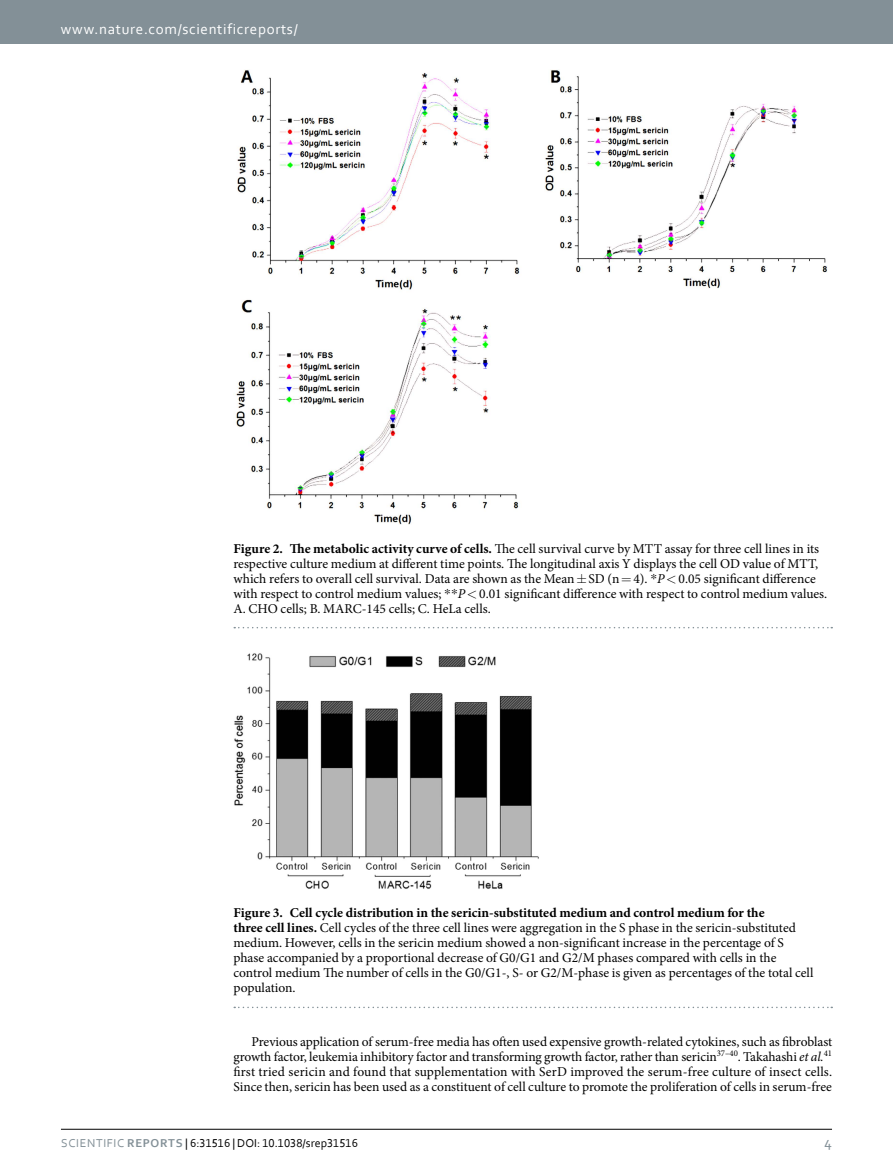
<style>
.page{position:relative;width:893px;height:1174px;background:#fff}
.page>*{position:absolute;margin:0;border:0;box-sizing:border-box;transform-origin:0 0}
.t1{font:15px "Corbel";letter-spacing:.045em;color:#fff}
.t2{font:15px "Corbel";color:#839097}
.t3{font:13.5px/15px "Minion Pro";color:#000}
.t4{font:12px "Corbel";color:#000}
.s1{font-weight:700}
.s2{font-family:"STIX General"}
.s3{font-style:italic}
.s4{color:#839097}
.s5{font-weight:700;color:#839097}
</style>
<div class="page">
<div style="left:0;top:0;width:893px;height:43px;background:#839097"></div>
<hr style="left:61px;top:1129px;width:771px;height:1px;background:#000">
<img style="left:236px;top:70px;width:591px;height:455px">
<svg style="left:234px;top:627px;width:598px;height:1px"></svg>
<img style="left:234px;top:653px;width:305px;height:236px">
<svg style="left:234px;top:1006px;width:598px;height:2px"></svg>
<p class="t1" style="left:61px;top:19px;width:238px">www.nature.com/scientificreports/</p>
<p class="t3" style="left:233px;top:541px;width:595px"><span class="s1">Figure 2. The metabolic activity curve of cells.</span> The cell survival curve by MTT assay for three cell lines in its respective culture medium at different time points. The longitudinal axis Y displays the cell OD value of MTT, which refers to overall cell survival. Data are shown as the Mean SD (n 4). <span class="s2">*</span><span class="s3">P</span> 0.05 significant difference with respect to control medium values; <span class="s2">**</span><span class="s3">P</span> 0.01 significant difference with respect to control medium values.<br>A. CHO cells; B. MARC-145 cells; C. HeLa cells.</p>
<p class="t3" style="left:233px;top:905px;width:581px"><span class="s1">Figure 3. Cell cycle distribution in the sericin-substituted medium and control medium for the<br>three cell lines.</span> Cell cycles of the three cell lines were aggregation in the S phase in the sericin-substituted medium. However, cells in the sericin medium showed a non-significant increase in the percentage of S phase accompanied by a proportional decrease of G0/G1 and G2/M phases compared with cells in the control medium The number of cells in the G0/G1-, S- or G2/M-phase is given as percentages of the total cell population.</p>
<p class="t3" style="left:233px;top:1034px;width:600px;text-align:justify;text-indent:18px">Previous application of serum-free media has often used expensive growth-related cytokines, such as fibroblast growth factor, leukemia inhibitory factor and transforming growth factor, rather than sericin<sup>37–40</sup>. Takahashi <span class="s3">et al.</span><sup>41 </sup>first tried sericin and found that supplementation with SerD improved the serum-free culture of insect cells.<br>Since then, sericin has been used as a constituent of cell culture to promote the proliferation of cells in serum-free</p>
<p class="t4" style="left:61px;top:1135px;width:298px"><span class="s4">Scientific</span> <span class="s5">REPORTS</span> | 6:31516 | DOI: 10.1038/srep31516</p>
<p class="t2" style="left:824px;top:1132px;width:9px">4</p>
</div>
